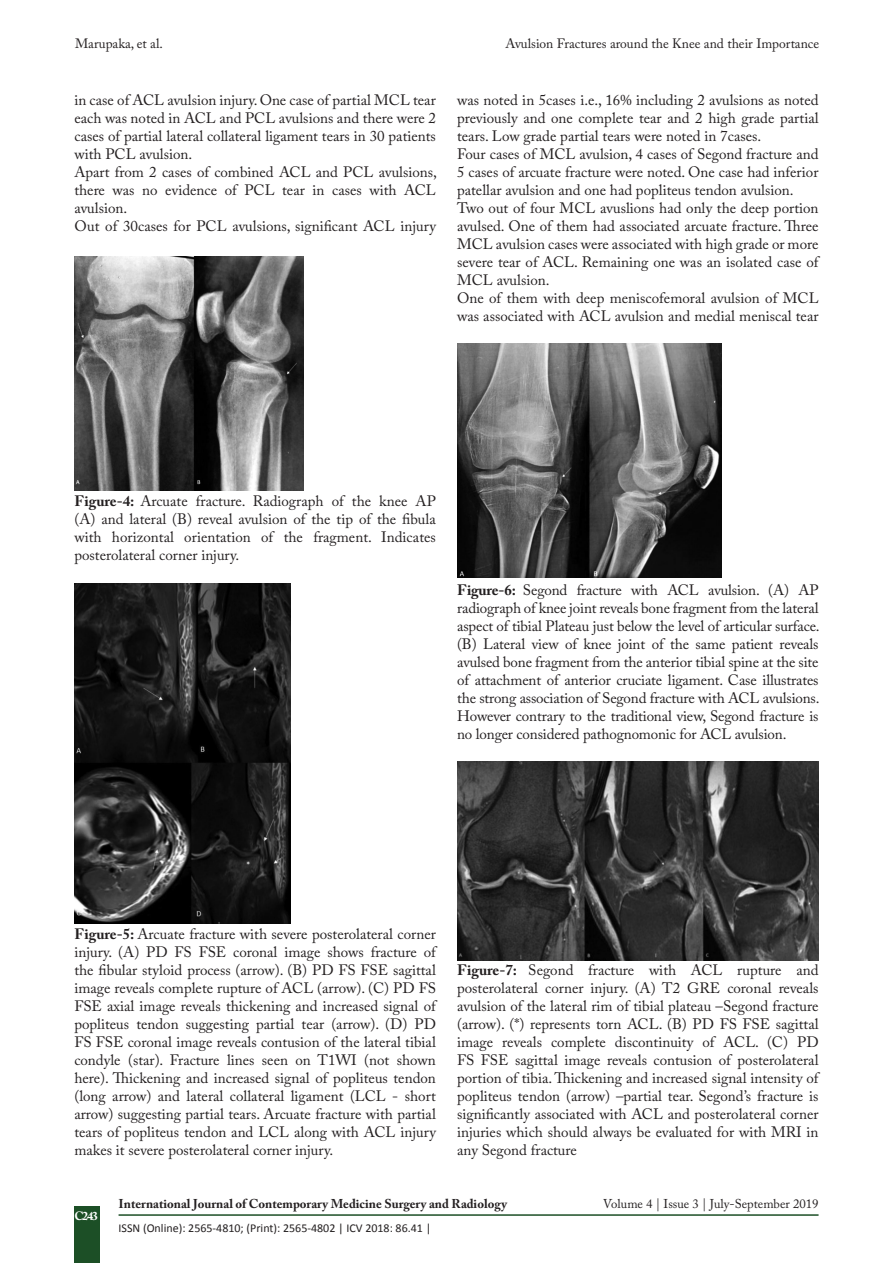
<style>
.page{position:relative;width:893px;height:1263px;background:#fff}
.page>*{position:absolute;margin:0;border:0;box-sizing:border-box;transform-origin:0 0}
.Legend{font:15px/18px "Adobe Caslon Pro";color:#231f20;text-align:justify}
.TX_New{font:15px/18px "Adobe Caslon Pro";color:#231f20;text-align:justify}
.t1{font:13.5px "Adobe Caslon Pro";color:#231f20}
.t2{font:700 12.75px "Adobe Caslon Pro";color:#231f20}
.t3{font:12.75px "Adobe Caslon Pro";color:#231f20}
.t4{font:12px "Calibri";color:#231f20}
.t5{font:700 12px "Adobe Caslon Pro";color:#fff}
.s1{font-weight:700}
</style>
<div class="page">
<div style="left:74px;top:1207px;width:25px;height:56px;background:#1c4f26"></div>
<hr style="left:119px;top:1214px;width:700px;height:2px;background:#1c4f26">
<img style="left:457px;top:343px;width:264px;height:234px">
<img style="left:457px;top:762px;width:361px;height:198px">
<img style="left:74px;top:257px;width:229px;height:233px">
<img style="left:74px;top:583px;width:217px;height:340px">
<p class="t1" style="left:75px;top:36px;width:89px">Marupaka, et al.</p>
<p class="t1" style="left:505px;top:36px;width:315px">Avulsion Fractures around the Knee and their Importance</p>
<p class="TX_New" style="left:74px;top:90px;width:363px">in case of ACL avulsion injury. One case of partial MCL tear each was noted in ACL and PCL avulsions and there were 2 cases of partial lateral collateral ligament tears in 30 patients with PCL avulsion.</p>
<p class="TX_New" style="left:74px;top:162px;width:364px">Apart from 2 cases of combined ACL and PCL avulsions, there was no evidence of PCL tear in cases with ACL avulsion.</p>
<p class="TX_New" style="left:74px;top:216px;width:363px">Out of 30cases for PCL avulsions, significant ACL injury</p>
<p class="TX_New" style="left:457px;top:90px;width:363px">was noted in 5cases i.e., 16% including 2 avulsions as noted previously and one complete tear and 2 high grade partial tears. Low grade partial tears were noted in 7cases.</p>
<p class="TX_New" style="left:457px;top:144px;width:363px">Four cases of MCL avulsion, 4 cases of Segond fracture and 5 cases of arcuate fracture were noted. One case had inferior patellar avulsion and one had popliteus tendon avulsion.</p>
<p class="TX_New" style="left:457px;top:198px;width:363px">Two out of four MCL avuslions had only the deep portion avulsed. One of them had associated arcuate fracture. Three MCL avulsion cases were associated with high grade or more severe tear of ACL. Remaining one was an isolated case of MCL avulsion.</p>
<p class="TX_New" style="left:457px;top:288px;width:363px">One of them with deep meniscofemoral avulsion of MCL was associated with ACL avulsion and medial meniscal tear</p>
<p class="Legend" style="left:74px;top:491px;width:363px"><span class="s1">Figure-4:</span> Arcuate fracture. Radiograph of the knee AP (A) and lateral (B) reveal avulsion of the tip of the fibula with horizontal orientation of the fragment. Indicates posterolateral corner injury.</p>
<p class="Legend" style="left:457px;top:580px;width:364px"><span class="s1">Figure-6:</span> Segond fracture with ACL avulsion. (A) AP radiograph of knee joint reveals bone fragment from the lateral aspect of tibial Plateau just below the level of articular surface. (B) Lateral view of knee joint of the same patient reveals avulsed bone fragment from the anterior tibial spine at the site of attachment of anterior cruciate ligament. Case illustrates the strong association of Segond fracture with ACL avulsions.<br>However contrary to the traditional view, Segond fracture is no longer considered pathognomonic for ACL avulsion.</p>
<p class="Legend" style="left:74px;top:925px;width:363px"><span class="s1">Figure-5:</span> Arcuate fracture with severe posterolateral corner injury. (A) PD FS FSE coronal image shows fracture of the fibular styloid process (arrow). (B) PD FS FSE sagittal image reveals complete rupture of ACL (arrow). (C) PD FS FSE axial image reveals thickening and increased signal of popliteus tendon suggesting partial tear (arrow). (D) PD FS FSE coronal image reveals contusion of the lateral tibial condyle (star). Fracture lines seen on T1WI (not shown here). Thickening and increased signal of popliteus tendon (long arrow) and lateral collateral ligament (LCL - short arrow) suggesting partial tears. Arcuate fracture with partial tears of popliteus tendon and LCL along with ACL injury makes it severe posterolateral corner injury.</p>
<p class="Legend" style="left:457px;top:961px;width:363px"><span class="s1">Figure-7:</span> Segond fracture with ACL rupture and posterolateral corner injury. (A) T2 GRE coronal reveals avulsion of the lateral rim of tibial plateau –Segond fracture (arrow). (*) represents torn ACL. (B) PD FS FSE sagittal image reveals complete discontinuity of ACL. (C) PD FS FSE sagittal image reveals contusion of posterolateral portion of tibia. Thickening and increased signal intensity of popliteus tendon (arrow) –partial tear. Segond’s fracture is significantly associated with ACL and posterolateral corner injuries which should always be evaluated for with MRI in any Segond fracture</p>
<p class="t5" style="left:74px;top:1209px;width:25px">C243</p>
<p class="t2" style="left:119px;top:1196px;width:390px">International Journal of Contemporary Medicine Surgery and Radiology</p>
<p class="t3" style="left:603px;top:1196px;width:217px">Volume 4 | Issue 3 | July-September 2019</p>
<p class="t4" style="left:119px;top:1220px;width:314px">ISSN (Online): 2565-4810; (Print): 2565-4802 | ICV 2018: 86.41 |</p>
</div>
